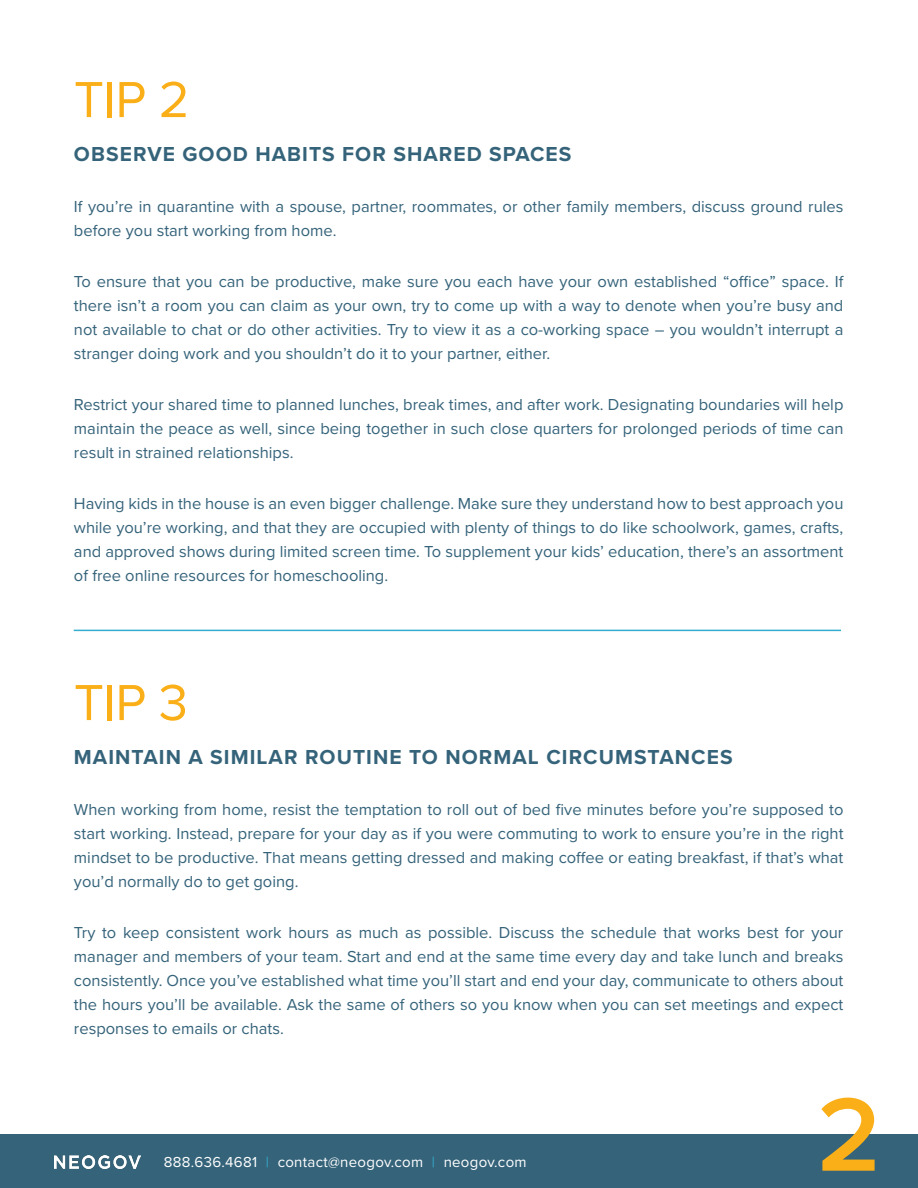
<style>
.page{position:relative;width:918px;height:1188px;background:#fff}
.page>*{position:absolute;margin:0;border:0;box-sizing:border-box;transform-origin:0 0}
.t1{font:600 108px "Proxima Nova";color:#faaf18}
.t2{font:52.5px "Proxima Nova";letter-spacing:-.01em;color:#faaf18}
.t3{font:700 21px "Proxima Nova";letter-spacing:.05em;color:#35637a}
.t4{font:16.5px/24px "Proxima Nova";color:#35637a;text-align:justify}
.t5{font:15px "Proxima Nova";letter-spacing:.02em;color:#fff}
.s1{color:#33aece}
</style>
<div class="page">
<div style="left:0;top:1134px;width:918px;height:54px;background:#35637a"></div>
<img style="left:54px;top:1156px;width:86px;height:13px">
<hr style="left:74px;top:630px;width:767px;height:1px;background:#33aece">
<p class="t2" style="left:74px;top:60px;width:117px">TIP 2</p>
<p class="t3" style="left:74px;top:139px;width:499px">OBSERVE GOOD HABITS FOR SHARED SPACES</p>
<p class="t4" style="left:74px;top:194px;width:771px">If you’re in quarantine with a spouse, partner, roommates, or other family members, discuss ground rules before you start working from home.</p>
<p class="t4" style="left:74px;top:269px;width:771px">To ensure that you can be productive, make sure you each have your own established “office” space. If there isn’t a room you can claim as your own, try to come up with a way to denote when you’re busy and not available to chat or do other activities. Try to view it as a co-working space – you wouldn’t interrupt a stranger doing work and you shouldn’t do it to your partner, either.</p>
<p class="t4" style="left:74px;top:392px;width:771px">Restrict your shared time to planned lunches, break times, and after work. Designating boundaries will help maintain the peace as well, since being together in such close quarters for prolonged periods of time can result in strained relationships.</p>
<p class="t4" style="left:74px;top:491px;width:771px">Having kids in the house is an even bigger challenge. Make sure they understand how to best approach you while you’re working, and that they are occupied with plenty of things to do like schoolwork, games, crafts, and approved shows during limited screen time. To supplement your kids’ education, there’s an assortment of free online resources for homeschooling.</p>
<p class="t2" style="left:74px;top:663px;width:115px">TIP 3</p>
<p class="t3" style="left:74px;top:742px;width:660px">MAINTAIN A SIMILAR ROUTINE TO NORMAL CIRCUMSTANCES</p>
<p class="t4" style="left:74px;top:797px;width:771px">When working from home, resist the temptation to roll out of bed five minutes before you’re supposed to start working. Instead, prepare for your day as if you were commuting to work to ensure you’re in the right mindset to be productive. That means getting dressed and making coffee or eating breakfast, if that’s what you’d normally do to get going.</p>
<p class="t4" style="left:74px;top:920px;width:771px">Try to keep consistent work hours as much as possible. Discuss the schedule that works best for your manager and members of your team. Start and end at the same time every day and take lunch and breaks consistently. Once you’ve established what time you’ll start and end your day, communicate to others about the hours you’ll be available. Ask the same of others so you know when you can set meetings and expect responses to emails or chats.</p>
<p class="t5" style="left:164px;top:1151px;width:364px">888.636.4681 <span class="s1">|</span> contact@neogov.com <span class="s1">|</span> neogov.com</p>
<p class="t1" style="left:817px;top:1054px;width:66px">2</p>
</div>
